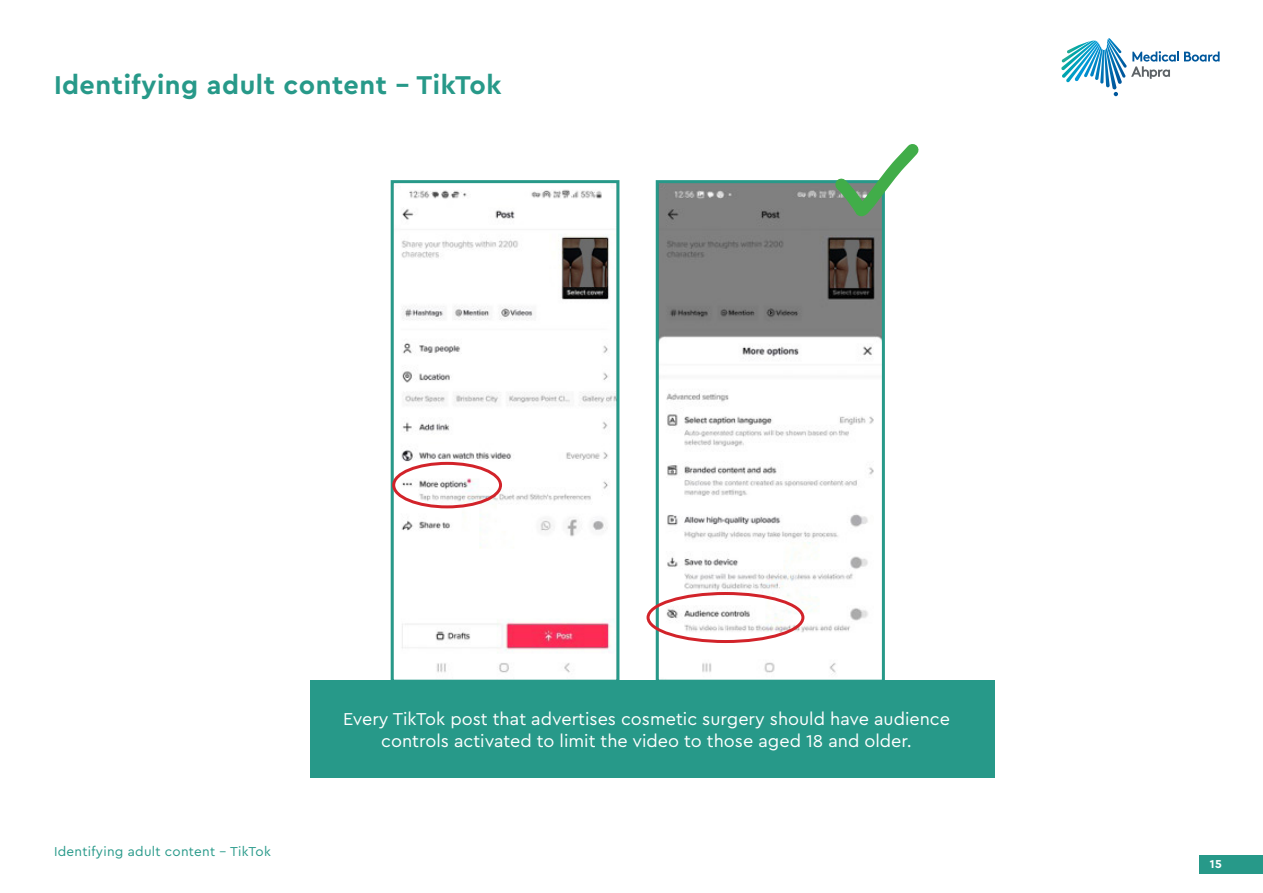
<style>
.page{position:relative;width:1263px;height:893px;background:#fff}
.page>*{position:absolute;margin:0;border:0;box-sizing:border-box;transform-origin:0 0}
.t1{font:700 27px "Cera Pro";letter-spacing:.02em;color:#279989}
.t2{font:18px/21.6px "Cera Pro";color:#fff;text-align:center}
.t3{font:13.5px "Cera Pro";letter-spacing:.02em;color:#279989}
.t4{font:700 12px "Cera Pro";color:#fff}
</style>
<div class="page">
<img style="left:395px;top:189px;width:220px;height:484px">
<div style="left:391px;top:180px;width:228px;height:503px;border:3px solid #279989"></div>
<img style="left:660px;top:184px;width:221px;height:489px">
<div style="left:656px;top:180px;width:229px;height:503px;border:3px solid #279989"></div>
<svg style="left:1061px;top:38px;width:158px;height:58px"></svg>
<div style="left:310px;top:680px;width:685px;height:97px;background:#279989"></div>
<div style="left:646px;top:592px;width:158px;height:51px;border:3px solid #d2232a;border-radius:50%"></div>
<div style="left:392px;top:462px;width:110px;height:46px;border:3px solid #d2232a;border-radius:50%"></div>
<svg style="left:824px;top:144px;width:95px;height:108px"></svg>
<div style="left:1199px;top:855px;width:64px;height:19px;background:#279989"></div>
<h1 class="t1" style="left:54px;top:67px;width:449px">Identifying adult content - TikTok</h1>
<p class="t3" style="left:54px;top:842px;width:218px">Identifying adult content - TikTok</p>
<p class="t2" style="left:343px;top:707px;width:608px">Every TikTok post that advertises cosmetic surgery should have audience controls activated to limit the video to those aged 18 and older.</p>
<p class="t4" style="left:1210px;top:856px;width:14px">15</p>
</div>
